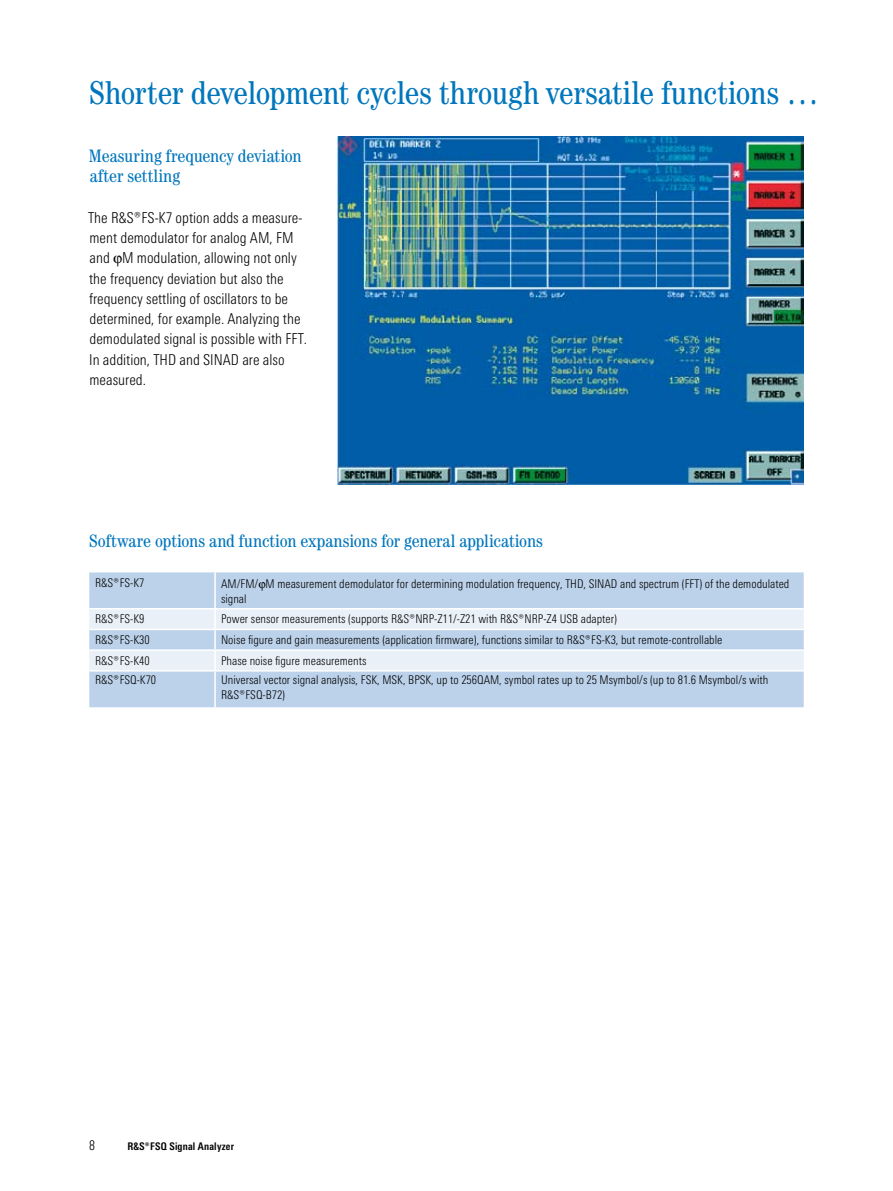
<style>
.page{position:relative;width:893px;height:1191px;background:#fff}
.page>*{position:absolute;margin:0;border:0;box-sizing:border-box;transform-origin:0 0}
.t1{font:condensed 33px "Century";letter-spacing:-.01em;color:#0076bd}
.t2{font:condensed 18px/20.2px "Century";color:#0076bd}
.t3{font:300 15px/20.2px "RS Univers Cond";color:#000}
.t4{font:300 12px/15px "RS Univers Cond";color:#000}
.t5{font:700 10.5px "RS Univers Cond";letter-spacing:.02em;color:#000}
</style>
<div class="page">
<img style="left:337px;top:136px;width:467px;height:349px">
<div style="left:89px;top:572px;width:715px;height:135px;background:#bcd2ea"></div>
<svg style="left:89px;top:609px;width:715px;height:61px;fill:#e9f0f8"></svg>
<hr style="left:214px;top:572px;width:2px;height:36px;background:#fff">
<hr style="left:89px;top:608px;width:126px;height:1px;background:#fff">
<hr style="left:215px;top:608px;width:589px;height:1px;background:#fff">
<hr style="left:89px;top:628px;width:126px;height:2px;background:#fff">
<hr style="left:215px;top:628px;width:589px;height:2px;background:#fff">
<hr style="left:89px;top:649px;width:126px;height:2px;background:#fff">
<hr style="left:215px;top:649px;width:589px;height:2px;background:#fff">
<svg style="left:214px;top:609px;width:2px;height:61px"></svg>
<hr style="left:89px;top:670px;width:126px;height:1px;background:#fff">
<hr style="left:215px;top:670px;width:589px;height:1px;background:#fff">
<hr style="left:214px;top:671px;width:2px;height:36px;background:#fff">
<svg style="left:259px;top:581px;width:6px;height:9px"></svg>
<h1 class="t1" style="left:89px;top:73px;width:731px">Shorter development cycles through versatile functions …</h1>
<h2 class="t2" style="left:89px;top:146px;width:214px">Measuring frequency deviation after settling</h2>
<p class="t3" style="left:88px;top:207px;width:221px">The ¸FS-K7 option adds a measure&shy;ment demodulator for analog AM, FM and M modulation, allowing not only the frequency deviation but also the frequency settling of oscillators to be de-termined, for example. Analyzing the demodulated sig-nal is possible with FFT.<br>In addition, THD and SINAD are also measured.</p>
<h2 class="t2" style="left:89px;top:530px;width:455px">Software options and function expansions for general applications</h2>
<p class="t4" style="left:95px;top:575px;width:51px">¸FS-K7</p>
<p class="t4" style="left:221px;top:576px;width:570px">AM/FM/ M measurement demodulator for determining modulation frequency, THD, SINAD and spectrum (FFT) of the demodulated signal</p>
<p class="t4" style="left:95px;top:611px;width:51px">¸FS-K9</p>
<p class="t4" style="left:221px;top:611px;width:397px">Power sensor measurements (supports ¸NRP-Z11/-Z21 with ¸NRP-Z4 USB adapter)</p>
<p class="t4" style="left:95px;top:632px;width:56px">¸FS-K30</p>
<p class="t4" style="left:221px;top:632px;width:503px">Noise figure and gain measurements (application firmware), functions similar to ¸FS-K3, but remote-controllable</p>
<p class="t4" style="left:95px;top:653px;width:56px">¸FS-K40</p>
<p class="t4" style="left:221px;top:653px;width:147px">Phase noise figure measurements</p>
<p class="t4" style="left:95px;top:672px;width:62px">¸FSQ-K70</p>
<p class="t4" style="left:221px;top:672px;width:549px">Universal vector signal analysis, FSK, MSK, BPSK, up to 256QAM, symbol rates up to 25 Msymbol/s (up to 81.6 Msymbol/s with ¸FSQ-B72)</p>
<p class="t5" style="left:128px;top:1139px;width:108px">¸FSQ Signal Analyzer</p>
</div>
